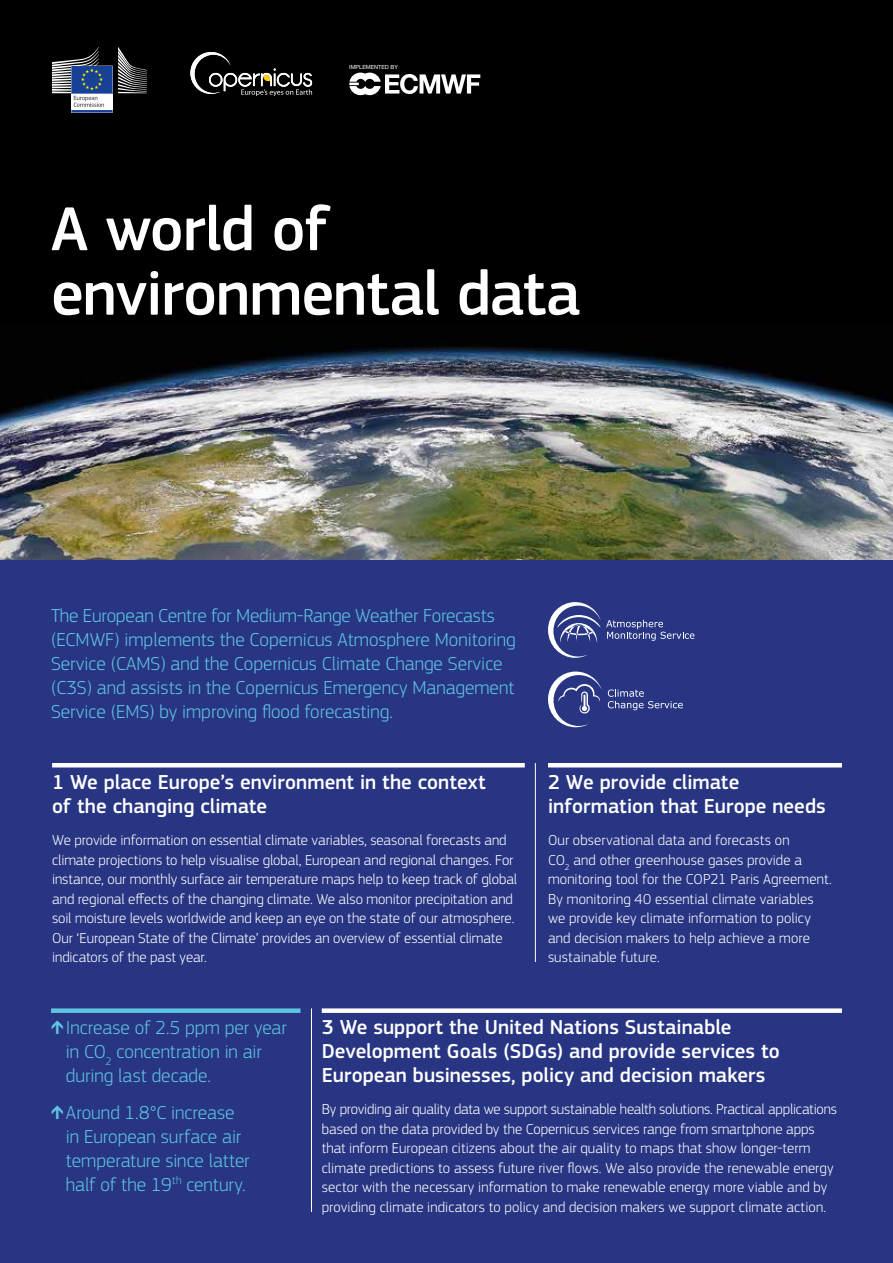
<style>
.page{position:relative;width:893px;height:1263px;background:#fff}
.page>*{position:absolute;margin:0;border:0;box-sizing:border-box;transform-origin:0 0}
.t1{font:500 64.5px/64.5px "EC Square Sans Pro";letter-spacing:-.015em;color:#fff}
.t2{font:500 21px/24px "EC Square Sans Pro";color:#fff}
.t3{font:300 19.5px/24px "EC Square Sans Pro";color:#5fc4e1}
.t4{font:300 15px/19.5px "EC Square Sans Pro";color:#fff}
.t5{font:5.7px "Helvetica Neue";color:#fff}
.s1{font-weight:500}
</style>
<div class="page">
<div style="left:0;top:170px;width:893px;height:1093px;background:#283583"></div>
<div style="left:0;top:0;width:893px;height:559px;background:#000"></div>
<img style="left:0;top:347px;width:893px;height:212px">
<svg style="left:608px;top:689px;width:75px;height:21px"></svg>
<svg style="left:548px;top:671px;width:53px;height:56px"></svg>
<svg style="left:548px;top:602px;width:52px;height:56px"></svg>
<svg style="left:606px;top:620px;width:88px;height:21px"></svg>
<hr style="left:52px;top:763px;width:473px;height:4px;background:#fff">
<hr style="left:548px;top:763px;width:294px;height:4px;background:#fff">
<hr style="left:535px;top:763px;width:1px;height:199px;background:#fff">
<div style="left:51px;top:1008px;width:249px;height:5px;background:#5fc4e1"></div>
<div style="left:322px;top:1008px;width:520px;height:5px;background:#fff"></div>
<hr style="left:311px;top:1008px;width:1px;height:204px;background:#fff">
<svg style="left:190px;top:52px;width:122px;height:44px"></svg>
<svg style="left:52px;top:47px;width:95px;height:66px"></svg>
<svg style="left:349px;top:73px;width:131px;height:22px"></svg>
<p class="t5" style="left:349px;top:63px;width:50px">IMPLEMENTED BY</p>
<h1 class="t1" style="left:51px;top:198px;width:531px">A world of environmental data</h1>
<p class="t3" style="left:51px;top:603px;width:466px">The European Centre for Medium-Range Weather Forecasts (ECMWF) implements the Copernicus Atmosphere Monitoring Service (CAMS) and the Copernicus Climate Change Service (C3S) and assists in the Copernicus Emergency Management Service (EMS) by improving flood forecasting.</p>
<h2 class="t2" style="left:52px;top:770px;width:435px">1 We place Europe’s environment in the context of the changing climate</h2>
<p class="t4" style="left:52px;top:830px;width:467px">We provide information on essential climate variables, seasonal forecasts and climate projections to help visualise global, European and regional changes. For instance, our monthly surface air temperature maps help to keep track of global and regional effects of the changing climate. We also monitor precipitation and soil moisture levels worldwide and keep an eye on the state of our atmosphere.<br>Our ‘European State of the Climate’ provides an overview of essential climate indicators of the past year.</p>
<h2 class="t2" style="left:548px;top:770px;width:279px">2 We provide climate information that Europe needs</h2>
<p class="t4" style="left:548px;top:830px;width:285px">Our observational data and forecasts on<br>CO<sub>2</sub> and other greenhouse gases provide a monitoring tool for the COP21 Paris Agreement.<br>By monitoring 40 essential climate variables we provide key climate information to policy and decision makers to help achieve a more sustainable future.</p>
<h3 class="t3" style="left:66px;top:1016px;width:222px;text-indent:-15px"><span class="s1">g</span> Increase of 2.5 ppm per year in CO<sub>2</sub> concentration in air during last decade.</h3>
<h3 class="t3" style="left:66px;top:1100px;width:185px;text-indent:-15px"><span class="s1">g</span> Around 1.8°C increase in European surface air temperature since latter half of the 19<sup>th</sup> century.</h3>
<h2 class="t2" style="left:322px;top:1016px;width:460px">3 We support the United Nations Sustainable<br>Development Goals (SDGs) and provide services to<br>European businesses, policy and decision makers</h2>
<p class="t4" style="left:322px;top:1100px;width:517px">By providing air quality data we support sustainable health solutions. Practical applications based on the data provided by the Copernicus services range from smartphone apps that inform European citizens about the air quality to maps that show longer-term climate predictions to assess future river flows. We also provide the renewable energy sector with the necessary information to make renewable energy more viable and by providing climate indicators to policy and decision makers we support climate action.</p>
</div>
